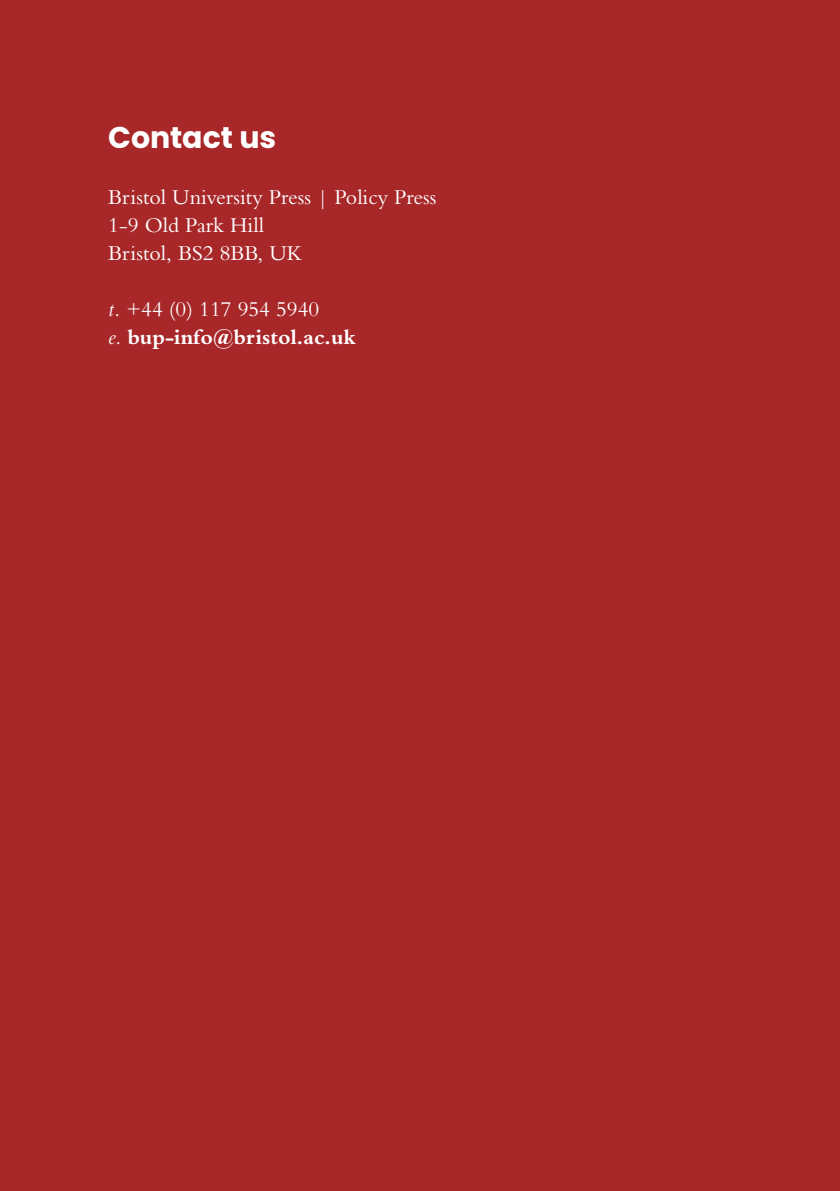
<style>
.page{position:relative;width:840px;height:1191px;background:#fff}
.page>*{position:absolute;margin:0;border:0;box-sizing:border-box;transform-origin:0 0}
.t1{font:700 30px "Poppins";letter-spacing:-.005em;color:#fff}
.t2{font:22px/28px "Bembo MT Pro";color:#fff}
.t3{font:700 22px/28px "Bembo MT Pro";color:#fff}
.s1{font-weight:400;font-style:italic}
.s2{font-weight:400}
</style>
<div class="page">
<div style="left:0;top:0;width:839px;height:1191px;background:#a82729"></div>
<h1 class="t1" style="left:108px;top:120px;width:169px">Contact us</h1>
<p class="t2" style="left:108px;top:182px;width:329px">Bristol University Press | Policy Press<br>1-9 Old Park Hill<br>Bristol, BS2 8BB, UK</p>
<p class="t3" style="left:108px;top:295px;width:249px"><span class="s1">t.</span> <span class="s2">+44 (0) 117 954 5940<br></span><span class="s1">e.</span> bup-info@bristol.ac.uk</p>
</div>
